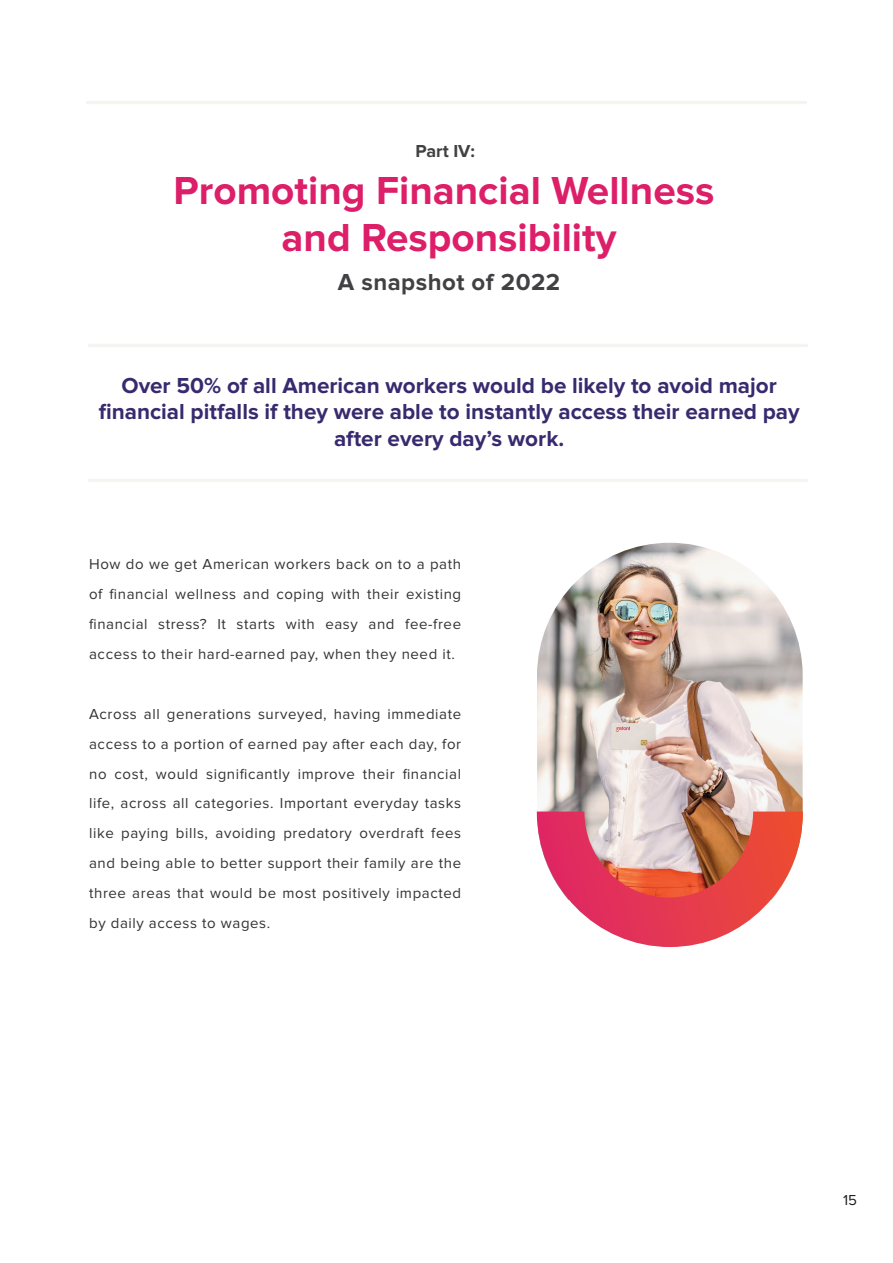
<style>
.page{position:relative;width:893px;height:1263px;background:#fff}
.page>*{position:absolute;margin:0;border:0;box-sizing:border-box;transform-origin:0 0}
.t1{font:700 40.5px/47px "Proxima Nova";color:#dd1e68;text-align:center}
.t2{font:700 24px "Proxima Nova";letter-spacing:.02em;color:#414042}
.t3{font:700 22.5px/26.8px "Proxima Nova";color:#382a6e;text-align:center}
.t4{font:700 18px "Proxima Nova";color:#414042}
.t5{font:15px/29.8px "Proxima Nova";letter-spacing:.04em;color:#343333;text-align:justify}
.t6{font:15px "Proxima Nova";color:#231f20}
</style>
<div class="page">
<hr style="left:88px;top:479px;width:719px;height:3px;background:#f5f4f0">
<hr style="left:88px;top:344px;width:719px;height:3px;background:#f5f4f0">
<hr style="left:87px;top:101px;width:719px;height:3px;background:#f5f4f0">
<img style="left:537px;top:543px;width:266px;height:268px">
<svg style="left:537px;top:811px;width:266px;height:136px"></svg>
<p class="t4" style="left:415px;top:143px;width:61px">Part IV:</p>
<h1 class="t1" style="left:174px;top:169px;width:542px">Promoting Financial Wellness and Responsibility</h1>
<h2 class="t2" style="left:338px;top:271px;width:224px">A snapshot of 2022</h2>
<h3 class="t3" style="left:99px;top:373px;width:702px">Over 50% of all American workers would be likely to avoid major financial pitfalls if they were able to instantly access their earned pay after every day’s work.</h3>
<p class="t5" style="left:89px;top:550px;width:374px">How do we get American workers back on to a path of financial wellness and coping with their existing financial stress? It starts with easy and fee-free access to their hard-earned pay, when they need it.</p>
<p class="t5" style="left:89px;top:699px;width:374px">Across all generations surveyed, having immediate access to a portion of earned pay after each day, for no cost, would significantly improve their financial life, across all categories. Important everyday tasks like paying bills, avoiding predatory overdraft fees and being able to better support their family are the three areas that would be most positively impacted by daily access to wages.</p>
<p class="t6" style="left:843px;top:1193px;width:15px">15</p>
</div>
